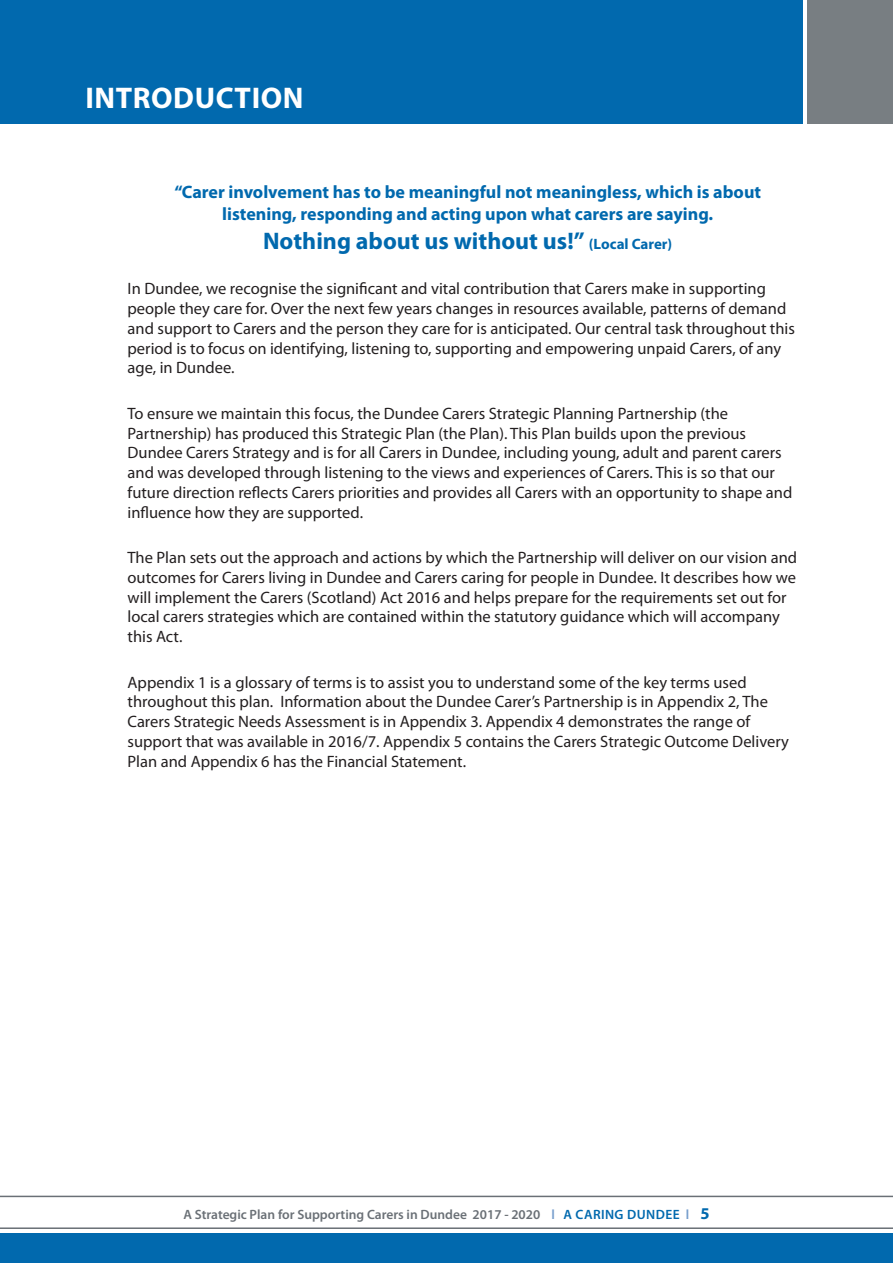
<style>
.page{position:relative;width:893px;height:1263px;background:#fff}
.page>*{position:absolute;margin:0;border:0;box-sizing:border-box;transform-origin:0 0}
.t1{font:700 30px "Myriad Pro";letter-spacing:.02em;color:#fff}
.t2{font:700 24px "Myriad Pro";color:#0169ae}
.t3{font:700 18px/21.6px "Myriad Pro";color:#0169ae;text-align:center}
.t4{font:16.5px/19.8px "Myriad Pro";color:#231f20}
.t5{font:600 13.5px "Myriad Pro";color:#6a7076}
.s1{font-size:15px}
.s2{color:#779ecc}
.s3{color:#0169ae}
.s4{font-weight:700;font-size:16.5px;color:#0169ae}
</style>
<div class="page">
<div style="left:0;top:1234px;width:893px;height:29px;background:#0169ae"></div>
<hr style="left:0;top:1196px;width:893px;height:1px;background:#6a7076">
<hr style="left:0;top:1227px;width:893px;height:2px;background:#6a7076">
<svg style="left:802px;top:0;width:6px;height:122px"></svg>
<div style="left:0;top:0;width:802px;height:124px;background:#0169ae"></div>
<div style="left:808px;top:0;width:85px;height:123px;background:#787e82"></div>
<h1 class="t1" style="left:85px;top:78px;width:220px">INTRODUCTION</h1>
<p class="t3" style="left:174px;top:181px;width:588px">“Carer involvement has to be meaningful not meaningless, which is about listening, responding and acting upon what carers are saying.</p>
<h2 class="t2" style="left:263px;top:225px;width:411px">Nothing about us without us!” <span class="s1">(Local Carer)</span></h2>
<p class="t4" style="left:128px;top:278px;width:669px">In Dundee, we recognise the significant and vital contribution that Carers make in supporting people they care for. Over the next few years changes in resources available, patterns of demand and support to Carers and the person they care for is anticipated. Our central task throughout this period is to focus on identifying, listening to, supporting and empowering unpaid Carers, of any age, in Dundee.</p>
<p class="t4" style="left:128px;top:403px;width:666px">To ensure we maintain this focus, the Dundee Carers Strategic Planning Partnership (the Partnership) has produced this Strategic Plan (the Plan). This Plan builds upon the previous Dundee Carers Strategy and is for all Carers in Dundee, including young, adult and parent carers and was developed through listening to the views and experiences of Carers. This is so that our future direction reflects Carers priorities and provides all Carers with an opportunity to shape and influence how they are supported.</p>
<p class="t4" style="left:128px;top:547px;width:671px">The Plan sets out the approach and actions by which the Partnership will deliver on our vision and outcomes for Carers living in Dundee and Carers caring for people in Dundee. It describes how we will implement the Carers (Scotland) Act 2016 and helps prepare for the requirements set out for local carers strategies which are contained within the statutory guidance which will accompany this Act.</p>
<p class="t4" style="left:128px;top:672px;width:663px">Appendix 1 is a glossary of terms is to assist you to understand some of the key terms used throughout this plan. Information about the Dundee Carer’s Partnership is in Appendix 2, The Carers Strategic Needs Assessment is in Appendix 3. Appendix 4 demonstrates the range of support that was available in 2016/7. Appendix 5 contains the Carers Strategic Outcome Delivery Plan and Appendix 6 has the Financial Statement.</p>
<p class="t5" style="left:183px;top:1205px;width:527px">A Strategic Plan for Supporting Carers in Dundee 2017 - 2020 <span class="s2">l</span> <span class="s3">A CARING DUNDEE</span> <span class="s2">l</span> <span class="s4">5</span></p>
</div>
